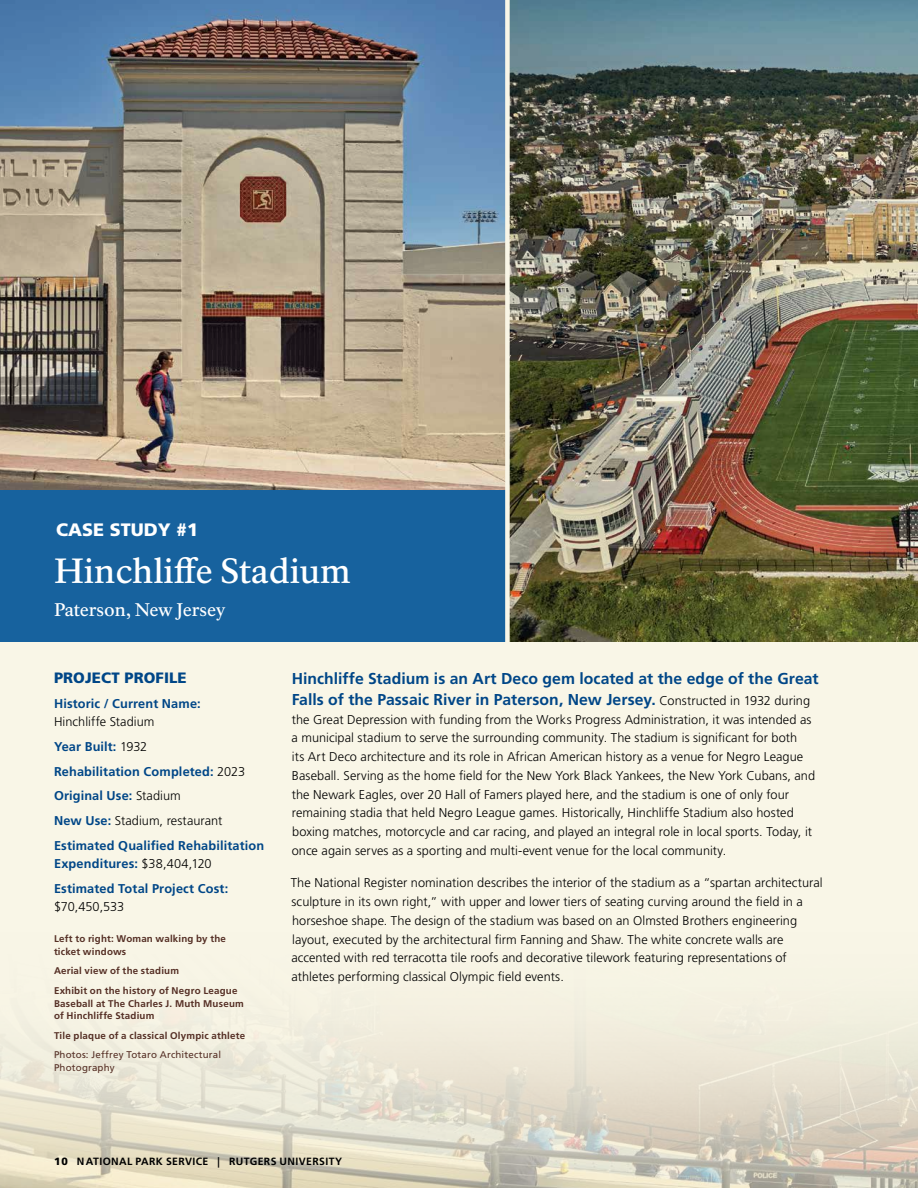
<style>
.page{position:relative;width:918px;height:1188px;background:#f9f6e7}
.page>*{position:absolute;margin:0;border:0;box-sizing:border-box;transform-origin:0 0}
.t1{font:500 34.5px "NPS Rawlinson OT";color:#fff}
.t2{font:500 18px "NPS Rawlinson OT";letter-spacing:-.01em;color:#fff}
.Case_Study_Title_Number{font:900 18px "Frutiger LT Std";color:#fff}
.Paragraph_Frutiger_8_5_12_5{font:700 15.75px/21px "Frutiger LT Std";letter-spacing:.005em;color:#004687}
.Paragraph_Frutiger_8_5_12_5-2{font:900 15px "Frutiger LT Std";letter-spacing:.005em;color:#004687}
.Paragraph_Frutiger_8_5_12_5-3{font:300 12.75px/18.8px "Frutiger LT Std";letter-spacing:.005em;color:#000}
.Paragraph_Frutiger_8_5_12_5-4{font:700 12.75px/18px "Frutiger LT Std";letter-spacing:.01em;color:#004687}
.t3{font:700 10.5px "Frutiger LT Std";letter-spacing:.035em;color:#000}
.Footnotes{font:700 9.75px/12.8px "Frutiger LT Std";letter-spacing:.02em;color:#552f25}
.Footnotes-2{font:9.75px/12.8px "Frutiger LT Std";letter-spacing:.02em;color:#552f25}
.s1{font-weight:300;color:#000}
.s2{font-weight:700;color:#004687}
.s3{font-weight:300;font-size:12.75px;color:#000}
.s4{font-weight:900}
</style>
<div class="page">
<img style="left:0;top:0;width:505px;height:490px">
<div style="left:0;top:490px;width:508px;height:155px;background:#17629e"></div>
<img style="left:0;top:1021px;width:918px;height:167px">
<img style="left:510px;top:0;width:408px;height:642px">
<hr style="left:0;top:642px;width:918px;height:4px;background:#f9f6e7">
<div style="left:505px;top:0;width:5px;height:645px;background:#f9f6e7"></div>
<h2 class="Case_Study_Title_Number" style="left:56px;top:519px;width:144px">CASE STUDY #1</h2>
<h3 class="t1" style="left:54px;top:550px;width:298px">Hinchliffe Stadium</h3>
<h3 class="t2" style="left:54px;top:599px;width:173px">Paterson, New Jersey</h3>
<p class="Paragraph_Frutiger_8_5_12_5-2" style="left:54px;top:669px;width:134px">PROJECT PROFILE</p>
<p class="Paragraph_Frutiger_8_5_12_5-4" style="left:54px;top:695px;width:148px">Historic / Current Name:<br><span class="s1">Hinchliffe Stadium</span></p>
<p class="Paragraph_Frutiger_8_5_12_5-4" style="left:54px;top:738px;width:95px">Year Built: <span class="s1">1932</span></p>
<p class="Paragraph_Frutiger_8_5_12_5-4" style="left:54px;top:762px;width:193px">Rehabilitation Completed: <span class="s1">2023</span></p>
<p class="Paragraph_Frutiger_8_5_12_5-4" style="left:54px;top:787px;width:128px">Original Use: <span class="s1">Stadium</span></p>
<p class="Paragraph_Frutiger_8_5_12_5-3" style="left:54px;top:812px;width:170px"><span class="s2">New Use:</span> Stadium, restaurant</p>
<p class="Paragraph_Frutiger_8_5_12_5-4" style="left:54px;top:837px;width:212px">Estimated Qualified Rehabilitation<br>Expenditures: <span class="s1">$38,404,120</span></p>
<p class="Paragraph_Frutiger_8_5_12_5-4" style="left:54px;top:879px;width:176px">Estimated Total Project Cost: <span class="s1">$70,450,533</span></p>
<p class="Footnotes" style="left:54px;top:932px;width:173px">Left to right: Woman walking by the ticket windows</p>
<p class="Footnotes" style="left:54px;top:965px;width:127px">Aerial view of the stadium</p>
<p class="Footnotes" style="left:54px;top:984px;width:191px">Exhibit on the history of Negro League<br>Baseball at The Charles J. Muth Museum of Hinchliffe Stadium</p>
<p class="Footnotes" style="left:54px;top:1029px;width:193px">Tile plaque of a classical Olympic athlete</p>
<p class="Footnotes-2" style="left:54px;top:1049px;width:169px">Photos: Jeffrey Totaro Architectural<br>Photography</p>
<p class="Paragraph_Frutiger_8_5_12_5" style="left:292px;top:668px;width:528px">Hinchliffe Stadium is an Art Deco gem located at the edge of the Great<br>Falls of the Passaic River in Paterson, New Jersey. <span class="s3">Constructed in 1932 during</span></p>
<p class="Paragraph_Frutiger_8_5_12_5-3" style="left:291px;top:710px;width:525px">the Great Depression with funding from the Works Progress Administration, it was intended as a municipal stadium to serve the surrounding community. The stadium is significant for both<br>its Art Deco architecture and its role in African American history as a venue for Negro League Baseball. Serving as the home field for the New York Black Yankees, the New York Cubans, and the Newark Eagles, over 20 Hall of Famers played here, and the stadium is one of only four remaining stadia that held Negro League games. Historically, Hinchliffe Stadium also hosted boxing matches, motorcycle and car racing, and played an integral role in local sports. Today, it once again serves as a sporting and multi-event venue for the local community.</p>
<p class="Paragraph_Frutiger_8_5_12_5-3" style="left:291px;top:874px;width:534px">The National Register nomination describes the interior of the stadium as a “spartan architectural sculpture in its own right,” with upper and lower tiers of seating curving around the field in a horseshoe shape. The design of the stadium was based on an Olmsted Brothers engineering layout, executed by the architectural firm Fanning and Shaw. The white concrete walls are accented with red terracotta tile roofs and decorative tilework featuring representations of athletes performing classical Olympic field events.</p>
<p class="t3" style="left:54px;top:1156px;width:290px"><span class="s4">10</span> NATIONAL PARK SERVICE | RUTGERS UNIVERSITY</p>
</div>
